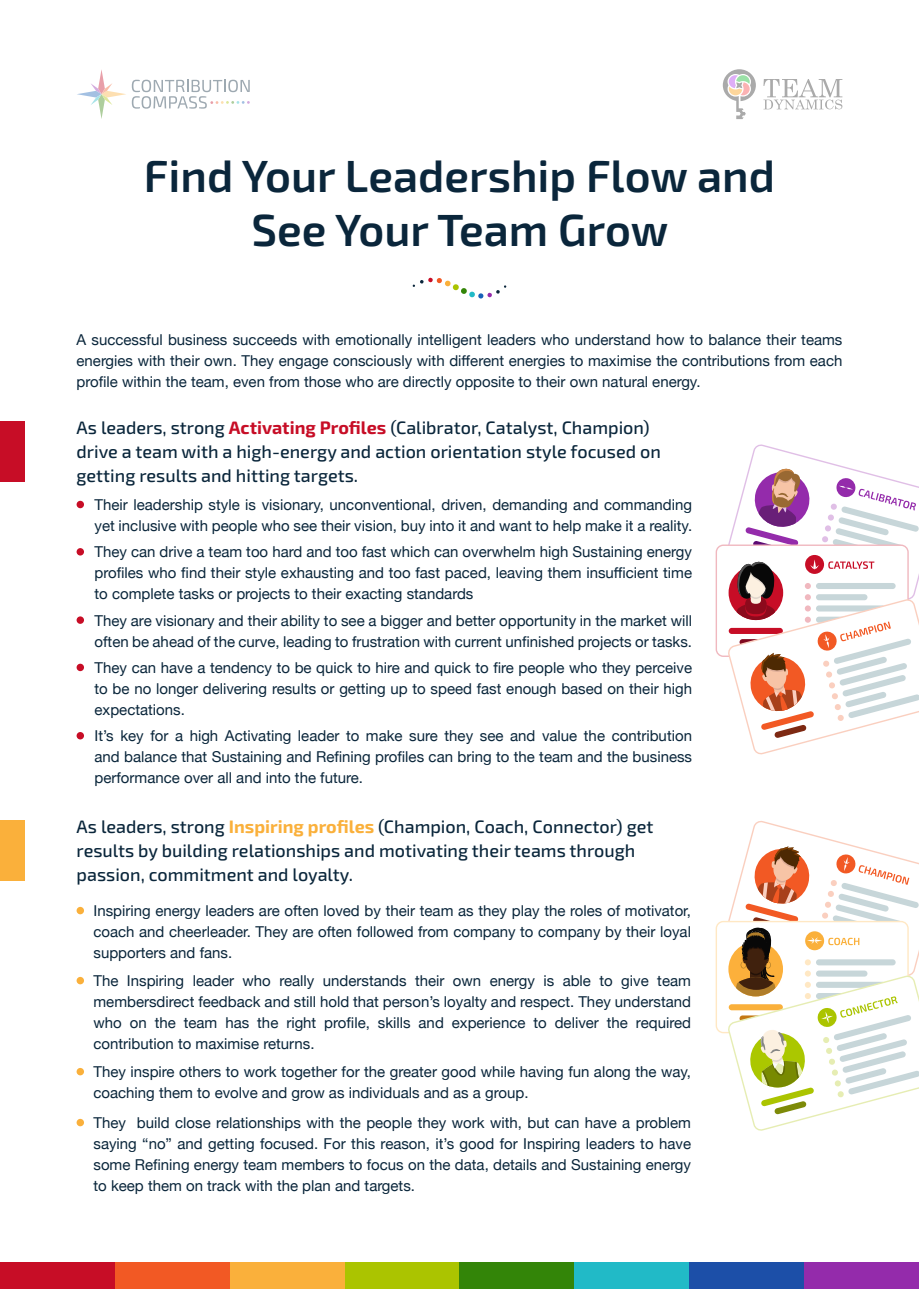
<style>
.page{position:relative;width:919px;height:1289px;background:#fff}
.page>*{position:absolute;margin:0;border:0;box-sizing:border-box;transform-origin:0 0}
.t1{font:600 45px/54px "Exo 2.0";color:#0a263b;text-align:center}
.t2{font:500 18px/24px "Exo 2.0";color:#0a263b}
.t3{font:15px/21px "Helvetica Neue";color:#0a263b;text-align:justify}
.s1{font-weight:700;color:#c70d26}
.s2{font-weight:700;color:#fab03b}
</style>
<div class="page">
<div style="left:0;top:1262px;width:115px;height:26px;background:#c70d26"></div>
<div style="left:115px;top:1262px;width:115px;height:26px;background:#f25924"></div>
<div style="left:230px;top:1262px;width:114px;height:26px;background:#fab03b"></div>
<div style="left:344px;top:1262px;width:115px;height:26px;background:#abc400"></div>
<div style="left:459px;top:1262px;width:115px;height:26px;background:#338508"></div>
<div style="left:574px;top:1262px;width:115px;height:26px;background:#21bac7"></div>
<div style="left:689px;top:1262px;width:115px;height:26px;background:#1c4fa8"></div>
<div style="left:804px;top:1262px;width:114px;height:26px;background:#942bab"></div>
<div style="left:77px;top:501px;width:7px;height:7px;background:#c70d26;border-radius:50%"></div>
<div style="left:77px;top:906px;width:7px;height:8px;background:#fab03b;border-radius:50%"></div>
<div style="left:77px;top:976px;width:7px;height:8px;background:#fab03b;border-radius:50%"></div>
<div style="left:77px;top:1067px;width:7px;height:8px;background:#fab03b;border-radius:50%"></div>
<div style="left:77px;top:1118px;width:7px;height:8px;background:#fab03b;border-radius:50%"></div>
<div style="left:77px;top:548px;width:7px;height:7px;background:#c70d26;border-radius:50%"></div>
<div style="left:77px;top:616px;width:7px;height:8px;background:#c70d26;border-radius:50%"></div>
<div style="left:77px;top:663px;width:7px;height:8px;background:#c70d26;border-radius:50%"></div>
<div style="left:77px;top:732px;width:7px;height:7px;background:#c70d26;border-radius:50%"></div>
<div style="left:0;top:421px;width:25px;height:61px;background:#c70d26"></div>
<div style="left:0;top:820px;width:25px;height:60px;background:#fab03b"></div>
<svg style="left:77px;top:70px;width:49px;height:49px"></svg>
<svg style="left:132px;top:80px;width:118px;height:29px"></svg>
<svg style="left:722px;top:69px;width:33px;height:50px"></svg>
<svg style="left:763px;top:79px;width:79px;height:30px"></svg>
<svg style="left:715px;top:444px;width:203px;height:311px"></svg>
<svg style="left:715px;top:821px;width:203px;height:310px"></svg>
<svg style="left:412px;top:277px;width:94px;height:22px"></svg>
<h1 class="t1" style="left:144px;top:150px;width:632px">Find Your Leadership Flow and<br>See Your Team Grow</h1>
<p class="t3" style="left:77px;top:330px;width:767px">A successful business succeeds with emotionally intelligent leaders who understand how to balance their teams energies with their own. They engage consciously with different energies to maximise the contributions from each profile within the team, even from those who are directly opposite to their own natural energy.</p>
<p class="t2" style="left:77px;top:416px;width:585px">As leaders, strong <span class="s1">Activating Profiles</span> (Calibrator, Catalyst, Champion) drive a team with a high-energy and action orientation style focused on getting results and hitting targets.</p>
<p class="t3" style="left:95px;top:495px;width:599px">Their leadership style is visionary, unconventional, driven, demanding and commanding yet inclusive with people who see their vision, buy into it and want to help make it a reality.</p>
<p class="t3" style="left:95px;top:542px;width:599px">They can drive a team too hard and too fast which can overwhelm high Sustaining energy profiles who find their style exhausting and too fast paced, leaving them insufficient time to complete tasks or projects to their exacting standards</p>
<p class="t3" style="left:95px;top:610px;width:599px">They are visionary and their ability to see a bigger and better opportunity in the market will often be ahead of the curve, leading to frustration with current unfinished projects or tasks.</p>
<p class="t3" style="left:95px;top:658px;width:599px">They can have a tendency to be quick to hire and quick to fire people who they perceive to be no longer delivering results or getting up to speed fast enough based on their high expectations.</p>
<p class="t3" style="left:95px;top:726px;width:599px">It’s key for a high Activating leader to make sure they see and value the contribution and balance that Sustaining and Refining profiles can bring to the team and the business performance over all and into the future.</p>
<p class="t2" style="left:77px;top:814px;width:578px">As leaders, strong <span class="s2">Inspiring profiles</span> (Champion, Coach, Connector) get results by building relationships and motivating their teams through passion, commitment and loyalty.</p>
<p class="t3" style="left:93px;top:900px;width:599px">Inspiring energy leaders are often loved by their team as they play the roles of motivator, coach and cheerleader. They are often followed from company to company by their loyal supporters and fans.</p>
<p class="t3" style="left:93px;top:970px;width:599px">The Inspiring leader who really understands their own energy is able to give team membersdirect feedback and still hold that person’s loyalty and respect. They understand who on the team has the right profile, skills and experience to deliver the required contribution to maximise returns.</p>
<p class="t3" style="left:93px;top:1061px;width:599px">They inspire others to work together for the greater good while having fun along the way, coaching them to evolve and grow as individuals and as a group.</p>
<p class="t3" style="left:93px;top:1112px;width:599px">They build close relationships with the people they work with, but can have a problem saying “no” and getting focused. For this reason, it’s good for Inspiring leaders to have some Refining energy team members to focus on the data, details and Sustaining energy to keep them on track with the plan and targets.</p>
</div>
